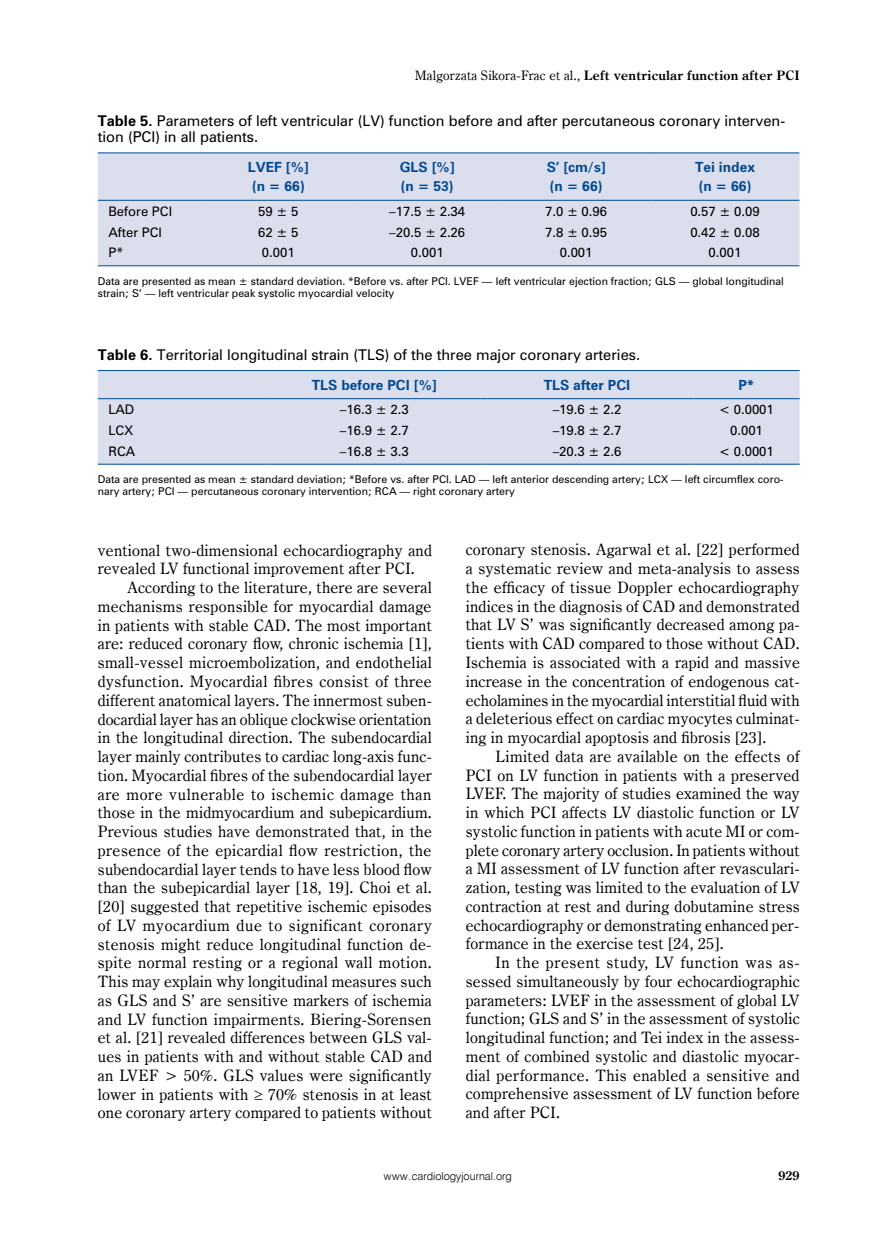
<style>
.page{position:relative;width:872px;height:1234px;background:#fff}
.page>*{position:absolute;margin:0;border:0;box-sizing:border-box;transform-origin:0 0}
.t1{font:15.75px/18.8px "Century Oldst EU";letter-spacing:.015em;color:#000;text-align:justify}
.t2{font:13.5px/16.5px "Zurich PL";color:#000}
.t3{font:700 13.05px "Century Oldst EU";letter-spacing:.015em;color:#000}
.t4{font:700 12.75px/19.2px "Zurich PL";color:#004990}
.t5{font:700 12.75px "Century Oldst EU";color:#000}
.t6{font:12px "Zurich PL";color:#000}
.t7{font:10.95px "Swis 721 Lt EU";color:#000}
.t8{font:9.75px/11.9px "Zurich PL";color:#000}
.s1{font-weight:400}
.s2{font-weight:700}
</style>
<div class="page">
<div style="left:98px;top:153px;width:701px;height:112px;background:#dbdeed"></div>
<hr style="left:98px;top:265px;width:106px;height:1px;background:#004990">
<hr style="left:204px;top:265px;width:149px;height:1px;background:#004990">
<hr style="left:353px;top:265px;width:149px;height:1px;background:#004990">
<hr style="left:502px;top:265px;width:148px;height:1px;background:#004990">
<hr style="left:650px;top:265px;width:149px;height:1px;background:#004990">
<hr style="left:98px;top:152px;width:106px;height:1px;background:#004990">
<hr style="left:204px;top:152px;width:149px;height:1px;background:#004990">
<hr style="left:353px;top:152px;width:149px;height:1px;background:#004990">
<hr style="left:502px;top:152px;width:148px;height:1px;background:#004990">
<hr style="left:650px;top:152px;width:149px;height:1px;background:#004990">
<hr style="left:98px;top:200px;width:106px;height:1px;background:#004990">
<hr style="left:204px;top:200px;width:149px;height:1px;background:#004990">
<hr style="left:353px;top:200px;width:149px;height:1px;background:#004990">
<hr style="left:502px;top:200px;width:148px;height:1px;background:#004990">
<hr style="left:650px;top:200px;width:149px;height:1px;background:#004990">
<div style="left:98px;top:371px;width:701px;height:92px;background:#dbdeed"></div>
<hr style="left:98px;top:463px;width:170px;height:1px;background:#004990">
<hr style="left:268px;top:463px;width:212px;height:1px;background:#004990">
<hr style="left:480px;top:463px;width:213px;height:1px;background:#004990">
<hr style="left:693px;top:463px;width:106px;height:1px;background:#004990">
<hr style="left:98px;top:370px;width:170px;height:1px;background:#004990">
<hr style="left:268px;top:370px;width:212px;height:1px;background:#004990">
<hr style="left:480px;top:370px;width:213px;height:1px;background:#004990">
<hr style="left:693px;top:370px;width:106px;height:1px;background:#004990">
<hr style="left:98px;top:398px;width:170px;height:1px;background:#004990">
<hr style="left:268px;top:398px;width:212px;height:1px;background:#004990">
<hr style="left:480px;top:398px;width:213px;height:1px;background:#004990">
<hr style="left:693px;top:398px;width:106px;height:1px;background:#004990">
<p class="t3" style="left:415px;top:68px;width:386px"><span class="s1">Malgorzata Sikora-Frac et al.,</span> Left ventricular function after PCI</p>
<p class="t2" style="left:98px;top:112px;width:689px"><span class="s2">Table 5.</span> Parameters of left ventricular (LV) function before and after percutaneous coronary interven&shy;tion (PCI) in all patients.</p>
<p class="t4" style="left:248px;top:157px;width:63px;text-align:center">LVEF [%] (n = 66)</p>
<p class="t4" style="left:400px;top:157px;width:56px">GLS [%] (n = 53)</p>
<p class="t4" style="left:546px;top:157px;width:60px">S’ [cm/s] (n = 66)</p>
<p class="t4" style="left:695px;top:157px;width:61px">Tei index (n = 66)</p>
<p class="t6" style="left:108px;top:203px;width:65px">Before PCI</p>
<p class="t6" style="left:258px;top:203px;width:42px">59 ± 5</p>
<p class="t6" style="left:389px;top:203px;width:77px">–17.5 ± 2.34</p>
<p class="t6" style="left:545px;top:203px;width:64px">7.0 ± 0.96</p>
<p class="t6" style="left:690px;top:203px;width:71px">0.57 ± 0.09</p>
<p class="t6" style="left:108px;top:224px;width:55px">After PCI</p>
<p class="t6" style="left:258px;top:224px;width:42px">62 ± 5</p>
<p class="t6" style="left:389px;top:224px;width:77px">–20.5 ± 2.26</p>
<p class="t6" style="left:545px;top:224px;width:64px">7.8 ± 0.95</p>
<p class="t6" style="left:690px;top:224px;width:71px">0.42 ± 0.08</p>
<p class="t6" style="left:108px;top:244px;width:16px">P*</p>
<p class="t6" style="left:262px;top:244px;width:34px">0.001</p>
<p class="t6" style="left:411px;top:244px;width:34px">0.001</p>
<p class="t6" style="left:560px;top:244px;width:34px">0.001</p>
<p class="t6" style="left:708px;top:244px;width:34px">0.001</p>
<p class="t8" style="left:98px;top:275px;width:687px">Data are presented as mean ± standard deviation. *Before vs. after PCI. LVEF — left ventricular ejection fraction; GLS — global longitudinal strain; S’ — left ventricular peak systolic myocardial velocity</p>
<p class="t2" style="left:98px;top:346px;width:544px"><span class="s2">Table 6.</span> Territorial longitudinal strain (TLS) of the three major coronary arteries.</p>
<p class="t4" style="left:312px;top:375px;width:126px">TLS before PCI [%]</p>
<p class="t4" style="left:544px;top:375px;width:88px">TLS after PCI</p>
<p class="t4" style="left:738px;top:375px;width:17px">P*</p>
<p class="t6" style="left:108px;top:401px;width:27px">LAD</p>
<p class="t6" style="left:340px;top:401px;width:70px">–16.3 ± 2.3</p>
<p class="t6" style="left:552px;top:401px;width:70px">–19.6 ± 2.2</p>
<p class="t6" style="left:719px;top:401px;width:56px">&lt; 0.0001</p>
<p class="t6" style="left:108px;top:422px;width:27px">LCX</p>
<p class="t6" style="left:340px;top:422px;width:70px">–16.9 ± 2.7</p>
<p class="t6" style="left:552px;top:422px;width:70px">–19.8 ± 2.7</p>
<p class="t6" style="left:730px;top:422px;width:34px">0.001</p>
<p class="t6" style="left:108px;top:443px;width:28px">RCA</p>
<p class="t6" style="left:340px;top:443px;width:70px">–16.8 ± 3.3</p>
<p class="t6" style="left:552px;top:443px;width:70px">–20.3 ± 2.6</p>
<p class="t6" style="left:719px;top:443px;width:56px">&lt; 0.0001</p>
<p class="t8" style="left:98px;top:473px;width:687px">Data are presented as mean ± standard deviation; *Before vs. after PCI. LAD — left anterior descending artery; LCX — left circumflex coro&shy;nary artery; PCI — percutaneous coronary intervention; RCA — right coronary artery</p>
<p class="t1" style="left:98px;top:541px;width:335px">ventional two-dimensional echocardiography and revealed LV functional improvement after PCI.</p>
<p class="t1" style="left:98px;top:578px;width:336px;text-indent:30px">According to the literature, there are several mechanisms responsible for myocardial damage in patients with stable CAD. The most important are: reduced coronary flow, chronic ischemia [1], small-vessel microembolization, and endothelial dysfunction. Myocardial fibres consist of three different anatomical layers. The innermost suben&shy;docardial layer has an oblique clockwise orientation in the longitudinal direction. The subendocardial layer mainly contributes to cardiac long-axis func&shy;tion. Myocardial fibres of the subendocardial layer are more vulnerable to ischemic damage than those in the midmyocardium and subepicardium.<br>Previous studies have demonstrated that, in the presence of the epicardial flow restriction, the subendocardial layer tends to have less blood flow than the subepicardial layer [18, 19]. Choi et al. [20] suggested that repetitive ischemic episodes of LV myocardium due to significant coronary stenosis might reduce longitudinal function de&shy;spite normal resting or a regional wall motion.<br>This may explain why longitudinal measures such as GLS and S’ are sensitive markers of ischemia and LV function impairments. Biering-Sorensen et al. [21] revealed differences between GLS val&shy;ues in patients with and without stable CAD and an LVEF &gt; 50%. GLS values were significantly lower in patients with ≥ 70% stenosis in at least one coronary artery compared to patients without</p>
<p class="t1" style="left:466px;top:540px;width:335px">coronary stenosis. Agarwal et al. [22] performed a systematic review and meta-analysis to assess the efficacy of tissue Doppler echocardiography indices in the diagnosis of CAD and demonstrated that LV S’ was significantly decreased among pa&shy;tients with CAD compared to those without CAD.<br>Ischemia is associated with a rapid and massive increase in the concentration of endogenous cat&shy;echolamines in the myocardial interstitial fluid with a deleterious effect on cardiac myocytes culminat&shy;ing in myocardial apoptosis and fibrosis [23].</p>
<p class="t1" style="left:466px;top:747px;width:335px;text-indent:30px">Limited data are available on the effects of PCI on LV function in patients with a preserved LVEF. The majority of studies examined the way in which PCI affects LV diastolic function or LV systolic function in patients with acute MI or com&shy;plete coronary artery occlusion. In patients without a MI assessment of LV function after revasculari&shy;zation, testing was limited to the evaluation of LV contraction at rest and during dobutamine stress echocardiography or demonstrating enhanced per&shy;formance in the exercise test [24, 25].</p>
<p class="t1" style="left:466px;top:953px;width:336px;text-indent:30px">In the present study, LV function was as&shy;sessed simultaneously by four echocardiographic parameters: LVEF in the assessment of global LV function; GLS and S’ in the assessment of systolic longitudinal function; and Tei index in the assess&shy;ment of combined systolic and diastolic myocar&shy;dial performance. This enabled a sensitive and comprehensive assessment of LV function before and after PCI.</p>
<p class="t7" style="left:384px;top:1169px;width:129px">www.cardiologyjournal.org</p>
<p class="t5" style="left:778px;top:1167px;width:23px">929</p>
</div>
